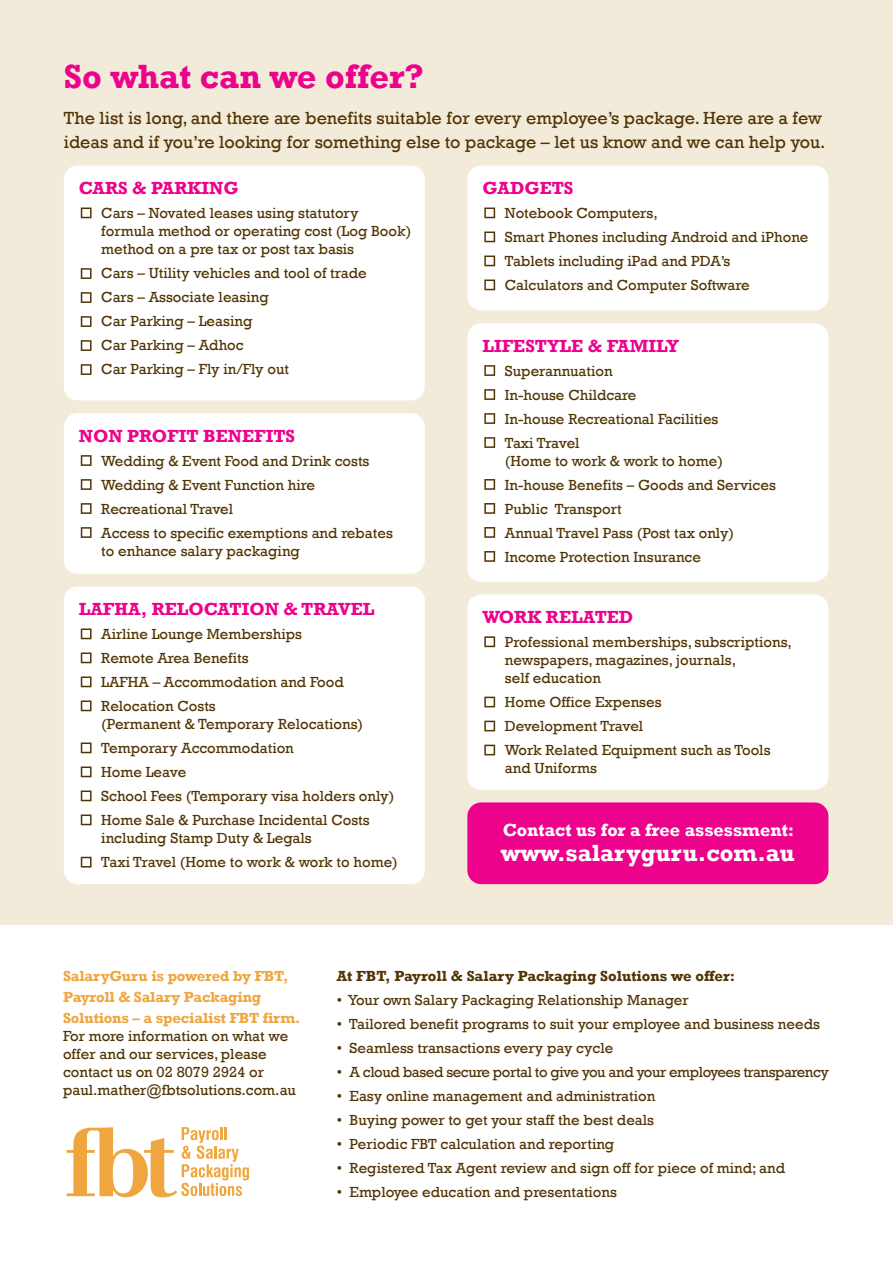
<style>
.page{position:relative;width:893px;height:1263px;background:#f3ebda}
.page>*{position:absolute;margin:0;border:0;box-sizing:border-box;transform-origin:0 0}
.t1{font:700 34.5px "Rockwell";color:#ed028c}
.t2{font:700 24px "Rockwell";color:#fff}
.t3{font:18px/24px "Rockwell";color:#513403}
.t4{font:700 18px "Rockwell";color:#ed028c}
.t5{font:700 18px "Rockwell";color:#fff}
.t6{font:15px/24px "Rockwell";color:#513403}
.t7{font:700 15px/21px "Rockwell";letter-spacing:-.01em;color:#f0a63f}
.t8{font:15px "Rockwell";letter-spacing:-.03em;color:#513403}
.t9{font:700 15px "Rockwell";color:#513403}
</style>
<div class="page">
<div style="left:0;top:926px;width:893px;height:337px;background:#fff"></div>
<div style="left:64px;top:166px;width:361px;height:234px;background:#fff;border-radius:14px"></div>
<svg style="left:81px;top:208px;width:11px;height:10px"></svg>
<svg style="left:81px;top:268px;width:11px;height:11px"></svg>
<svg style="left:81px;top:292px;width:11px;height:11px"></svg>
<svg style="left:81px;top:316px;width:11px;height:11px"></svg>
<svg style="left:81px;top:340px;width:11px;height:11px"></svg>
<svg style="left:81px;top:364px;width:11px;height:11px"></svg>
<div style="left:467px;top:166px;width:361px;height:144px;background:#fff;border-radius:14px"></div>
<svg style="left:484px;top:208px;width:11px;height:10px"></svg>
<svg style="left:484px;top:232px;width:11px;height:10px"></svg>
<svg style="left:484px;top:256px;width:11px;height:10px"></svg>
<svg style="left:484px;top:280px;width:11px;height:10px"></svg>
<div style="left:467px;top:323px;width:361px;height:259px;background:#fff;border-radius:14px"></div>
<svg style="left:484px;top:365px;width:11px;height:11px"></svg>
<svg style="left:484px;top:389px;width:11px;height:11px"></svg>
<svg style="left:484px;top:413px;width:11px;height:11px"></svg>
<svg style="left:484px;top:437px;width:11px;height:11px"></svg>
<svg style="left:484px;top:479px;width:11px;height:11px"></svg>
<svg style="left:484px;top:503px;width:11px;height:11px"></svg>
<svg style="left:484px;top:527px;width:11px;height:11px"></svg>
<svg style="left:484px;top:551px;width:11px;height:11px"></svg>
<div style="left:467px;top:594px;width:361px;height:196px;background:#fff;border-radius:14px"></div>
<svg style="left:484px;top:636px;width:11px;height:11px"></svg>
<svg style="left:484px;top:697px;width:11px;height:10px"></svg>
<svg style="left:484px;top:721px;width:11px;height:10px"></svg>
<svg style="left:484px;top:745px;width:11px;height:10px"></svg>
<div style="left:467px;top:802px;width:361px;height:82px;background:#ed028c;border-radius:14px"></div>
<div style="left:64px;top:413px;width:361px;height:161px;background:#fff;border-radius:14px"></div>
<svg style="left:81px;top:455px;width:11px;height:11px"></svg>
<svg style="left:81px;top:479px;width:11px;height:11px"></svg>
<svg style="left:81px;top:503px;width:11px;height:11px"></svg>
<svg style="left:81px;top:527px;width:11px;height:11px"></svg>
<div style="left:64px;top:586px;width:361px;height:298px;background:#fff;border-radius:14px"></div>
<svg style="left:81px;top:628px;width:11px;height:11px"></svg>
<svg style="left:81px;top:652px;width:11px;height:11px"></svg>
<svg style="left:81px;top:676px;width:11px;height:11px"></svg>
<svg style="left:81px;top:700px;width:11px;height:11px"></svg>
<svg style="left:81px;top:742px;width:11px;height:11px"></svg>
<svg style="left:81px;top:766px;width:11px;height:11px"></svg>
<svg style="left:81px;top:790px;width:11px;height:11px"></svg>
<svg style="left:81px;top:814px;width:11px;height:11px"></svg>
<svg style="left:81px;top:857px;width:11px;height:10px"></svg>
<svg style="left:67px;top:1127px;width:182px;height:70px"></svg>
<h1 class="t1" style="left:64px;top:56px;width:362px">So what can we offer?</h1>
<p class="t3" style="left:64px;top:106px;width:763px">The list is long, and there are benefits suitable for every employee’s package. Here are a few ideas and if you’re looking for something else to package – let us know and we can help you.</p>
<p class="t4" style="left:79px;top:177px;width:161px">CARS &amp; PARKING</p>
<p class="t6" style="left:101px;top:204px;width:312px;line-height:18px">Cars – Novated leases using statutory formula method or operating cost (Log Book) method on a pre tax or post tax basis</p>
<p class="t6" style="left:101px;top:261px;width:267px">Cars – Utility vehicles and tool of trade<br>Cars – Associate leasing<br>Car Parking – Leasing<br>Car Parking – Adhoc<br>Car Parking – Fly in/Fly out</p>
<p class="t4" style="left:482px;top:177px;width:93px">GADGETS</p>
<p class="t6" style="left:505px;top:201px;width:305px">Notebook Computers,<br>Smart Phones including Android and iPhone Tablets including iPad and PDA’s Calculators and Computer Software</p>
<p class="t4" style="left:482px;top:335px;width:198px">LIFESTYLE &amp; FAMILY</p>
<p class="t6" style="left:505px;top:359px;width:215px">Superannuation<br>In-house Childcare<br>In-house Recreational Facilities<br>Taxi Travel</p>
<p class="t6" style="left:505px;top:449px;width:273px">(Home to work &amp; work to home)<br>In-house Benefits – Goods and Services<br>Public Transport<br>Annual Travel Pass (Post tax only)<br>Income Protection Insurance</p>
<p class="t4" style="left:79px;top:425px;width:218px">NON PROFIT BENEFITS</p>
<p class="t6" style="left:101px;top:449px;width:293px">Wedding &amp; Event Food and Drink costs<br>Wedding &amp; Event Function hire<br>Recreational Travel<br>Access to specific exemptions and rebates</p>
<p class="t6" style="left:101px;top:539px;width:200px">to enhance salary packaging</p>
<p class="t4" style="left:79px;top:598px;width:297px">LAFHA, RELOCATION &amp; TRAVEL</p>
<p class="t6" style="left:101px;top:622px;width:244px">Airline Lounge Memberships<br>Remote Area Benefits<br>LAFHA – Accommodation and Food<br>Relocation Costs</p>
<p class="t6" style="left:101px;top:712px;width:295px">(Permanent &amp; Temporary Relocations)<br>Temporary Accommodation<br>Home Leave<br>School Fees (Temporary visa holders only)<br>Home Sale &amp; Purchase Incidental Costs</p>
<p class="t6" style="left:101px;top:826px;width:298px">including Stamp Duty &amp; Legals<br>Taxi Travel (Home to work &amp; work to home)</p>
<p class="t4" style="left:482px;top:606px;width:152px">WORK RELATED</p>
<p class="t6" style="left:505px;top:633px;width:289px;line-height:18px">Professional memberships, subscriptions, newspapers, magazines, journals,<br>self education</p>
<p class="t6" style="left:505px;top:690px;width:267px">Home Office Expenses<br>Development Travel<br>Work Related Equipment such as Tools</p>
<p class="t6" style="left:505px;top:756px;width:94px">and Uniforms</p>
<p class="t5" style="left:503px;top:819px;width:293px">Contact us for a free assessment:</p>
<h2 class="t2" style="left:501px;top:838px;width:295px">www.salaryguru.com.au</h2>
<p class="t7" style="left:63px;top:965px;width:239px">SalaryGuru is powered by FBT,<br>Payroll &amp; Salary Packaging<br>Solutions – a specialist FBT firm.</p>
<p class="t6" style="left:63px;top:1027px;width:235px;line-height:18px">For more information on what we offer and our services, please contact us on 02 8079 2924 or paul.mather@fbtsolutions.com.au</p>
<p class="t9" style="left:337px;top:967px;width:400px">At FBT, Payroll &amp; Salary Packaging Solutions we offer:</p>
<p class="t6" style="left:337px;top:988px;width:353px">• Your own Salary Packaging Relationship Manager</p>
<p class="t6" style="left:337px;top:1012px;width:485px">• Tailored benefit programs to suit your employee and business needs</p>
<p class="t6" style="left:337px;top:1036px;width:278px">• Seamless transactions every pay cycle</p>
<p class="t8" style="left:337px;top:1063px;width:493px">• A cloud based secure portal to give you and your employees transparency</p>
<p class="t6" style="left:337px;top:1084px;width:320px">• Easy online management and administration</p>
<p class="t6" style="left:337px;top:1108px;width:319px">• Buying power to get your staff the best deals</p>
<p class="t6" style="left:337px;top:1132px;width:279px">• Periodic FBT calculation and reporting</p>
<p class="t6" style="left:337px;top:1156px;width:450px">• Registered Tax Agent review and sign off for piece of mind; and</p>
<p class="t6" style="left:337px;top:1180px;width:282px">• Employee education and presentations</p>
</div>
